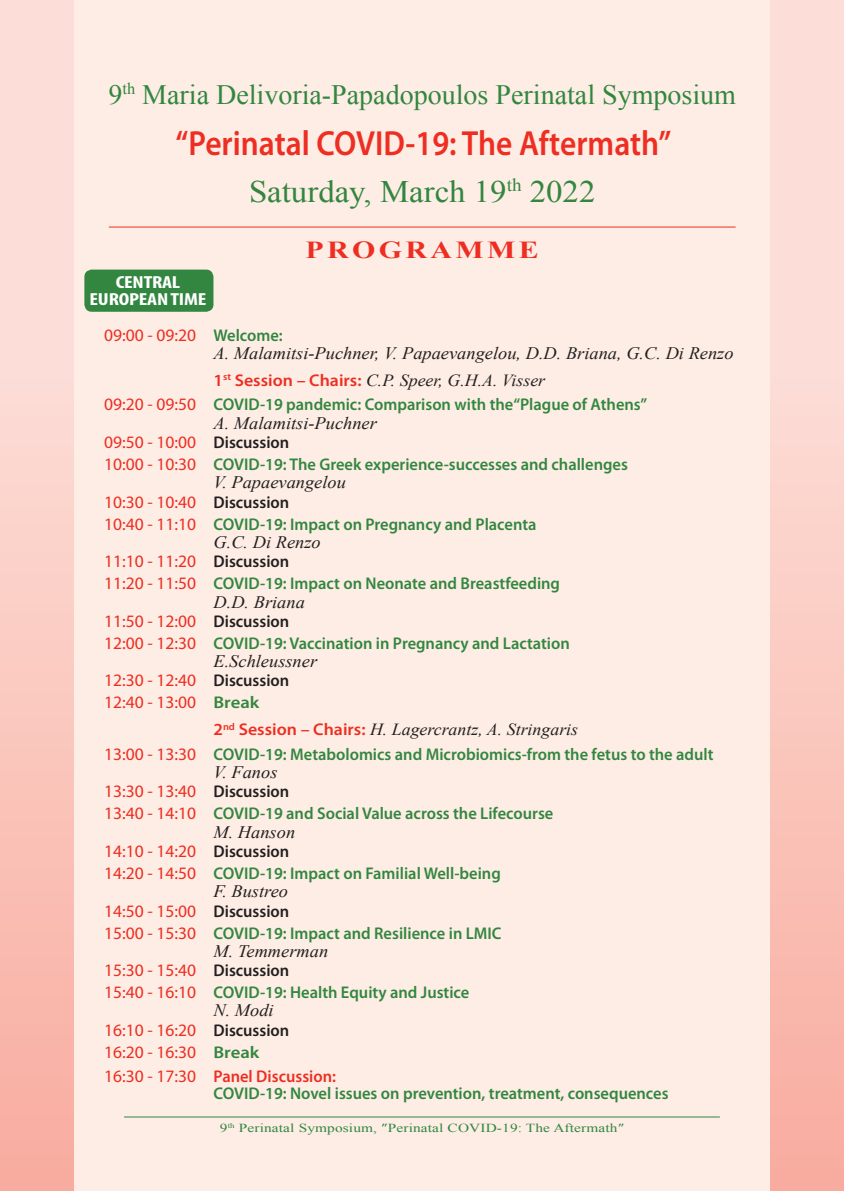
<style>
.page{position:relative;width:844px;height:1191px;background:#fff}
.page>*{position:absolute;margin:0;border:0;box-sizing:border-box;transform-origin:0 0}
.t1{font:600 35px "Myriad Pro";color:#ee2e22;scale:.9 1}
.t2{font:31.32px "Times New Roman";color:#32863f;scale:1.05 1}
.t3{font:28px "Times New Roman";color:#32863f}
.t4{font:700 24.32px "Times New Roman";letter-spacing:.115em;color:#ee2e22;scale:1.23 1}
.t5{font:17.5px/21.9px "Myriad Pro";color:#ee2e22}
.t6{font:italic 17.5px "Times New Roman";color:#231f20;scale:1.05 1}
.t7{font:700 condensed 17.5px/17.5px "Myriad Pro";letter-spacing:-.01em;color:#fff;text-align:center;scale:1.25 1}
.t8{font:600 16.97px/17px "Myriad Pro";color:#32863f}
.t9{font:italic 16.97px "Times New Roman";color:#231f20;scale:1.05 1}
.t10{font:12.25px "Times New Roman";letter-spacing:.01em;color:#32863f;scale:1.25 1}
.s1{font-weight:600;font-size:16.97px;color:#32863f}
.s2{font-family:"Myriad Pro";font-weight:600;font-style:normal;color:#ee2e22}
.s3{font-weight:400;font-size:17.5px;color:#ee2e22}
.s4{font-weight:600;font-size:16.97px;color:#231f20}
.s5{color:#ee2e22}
</style>
<div class="page">
<div style="left:0;top:0;width:843px;height:1191px;background:linear-gradient(to bottom,#fde8e3,#f9b0a4)"></div>
<div style="left:74px;top:0;width:695px;height:1191px;background:#fdede4"></div>
<hr style="left:124px;top:1116px;width:595px;height:1px;background:#32863f">
<hr style="left:109px;top:227px;width:626px;height:1px;background:#ee2e22">
<div style="left:84px;top:269px;width:129px;height:43px;background:#32863f;border-radius:7px"></div>
<h3 class="t3" style="left:108px;top:76px;width:629px">9<sup>th</sup> Maria Delivoria-Papadopoulos Perinatal Symposium</h3>
<h1 class="t1" style="left:176px;top:121px;width:552px">“Perinatal COVID-19: The Aftermath”</h1>
<h2 class="t2" style="left:249px;top:170px;width:331px">Saturday, March 19<sup>th</sup> 2022</h2>
<p class="t7" style="left:90px;top:273px;width:95px">CENTRAL<br>EUROPEAN TIME</p>
<h3 class="t4" style="left:305px;top:233px;width:191px">PROGRAMME</h3>
<p class="t5" style="left:104px;top:323px;width:180px">09:00 - 09:20 <span class="s1">Welcome:</span></p>
<p class="t6" style="left:213px;top:341px;width:496px">A. Malamitsi-Puchner, V. Papaevangelou, D.D. Briana, G.C. Di Renzo</p>
<p class="t9" style="left:213px;top:369px;width:317px"><span class="s2">1</span><sup>st</sup> <span class="s2">Session – Chairs:</span> C.P. Speer, G.H.A. Visser</p>
<p class="t8" style="left:104px;top:396px;width:544px"><span class="s3">09:20 - 09:50</span> COVID-19 pandemic: Comparison with the“Plague of Athens”</p>
<p class="t6" style="left:213px;top:411px;width:157px">A. Malamitsi-Puchner</p>
<p class="t5" style="left:104px;top:431px;width:186px">09:50 - 10:00 <span class="s4">Discussion</span></p>
<p class="t8" style="left:104px;top:455px;width:525px"><span class="s3">10:00 - 10:30</span> COVID-19: The Greek experience-successes and challenges</p>
<p class="t6" style="left:213px;top:470px;width:128px">V. Papaevangelou</p>
<p class="t5" style="left:104px;top:490px;width:186px">10:30 - 10:40 <span class="s4">Discussion</span></p>
<p class="t8" style="left:104px;top:515px;width:433px"><span class="s3">10:40 - 11:10</span> COVID-19: Impact on Pregnancy and Placenta</p>
<p class="t6" style="left:213px;top:530px;width:104px">G.C. Di Renzo</p>
<p class="t5" style="left:104px;top:550px;width:186px">11:10 - 11:20 <span class="s4">Discussion</span></p>
<p class="t8" style="left:104px;top:574px;width:457px"><span class="s3">11:20 - 11:50</span> COVID-19: Impact on Neonate and Breastfeeding</p>
<p class="t6" style="left:213px;top:589px;width:89px">D.D. Briana</p>
<p class="t5" style="left:104px;top:610px;width:186px">11:50 - 12:00 <span class="s4">Discussion</span></p>
<p class="t8" style="left:104px;top:634px;width:467px"><span class="s3">12:00 - 12:30</span> COVID-19: Vaccination in Pregnancy and Lactation</p>
<p class="t6" style="left:213px;top:649px;width:100px">E.Schleussner</p>
<p class="t5" style="left:104px;top:669px;width:186px">12:30 - 12:40 <span class="s4">Discussion<br></span>12:40 - 13:00 <span class="s1">Break</span></p>
<p class="t9" style="left:213px;top:718px;width:349px"><span class="s2">2</span><sup>nd</sup> <span class="s2">Session – Chairs:</span> H. Lagercrantz, A. Stringaris</p>
<p class="t8" style="left:104px;top:745px;width:610px"><span class="s3">13:00 - 13:30</span> COVID-19: Metabolomics and Microbiomics-from the fetus to the adult</p>
<p class="t6" style="left:213px;top:760px;width:62px">V. Fanos</p>
<p class="t5" style="left:104px;top:780px;width:186px">13:30 - 13:40 <span class="s4">Discussion</span></p>
<p class="t8" style="left:104px;top:804px;width:450px"><span class="s3">13:40 - 14:10</span> COVID-19 and Social Value across the Lifecourse</p>
<p class="t6" style="left:213px;top:820px;width:79px">M. Hanson</p>
<p class="t5" style="left:104px;top:840px;width:186px">14:10 - 14:20 <span class="s4">Discussion</span></p>
<p class="t8" style="left:104px;top:864px;width:398px"><span class="s3">14:20 - 14:50</span> COVID-19: Impact on Familial Well-being</p>
<p class="t6" style="left:213px;top:879px;width:72px">F. Bustreo</p>
<p class="t5" style="left:104px;top:899px;width:186px">14:50 - 15:00 <span class="s4">Discussion</span></p>
<p class="t8" style="left:104px;top:924px;width:399px"><span class="s3">15:00 - 15:30</span> COVID-19: Impact and Resilience in LMIC</p>
<p class="t6" style="left:213px;top:939px;width:111px">M. Temmerman</p>
<p class="t5" style="left:104px;top:959px;width:186px">15:30 - 15:40 <span class="s4">Discussion</span></p>
<p class="t8" style="left:104px;top:983px;width:366px"><span class="s3">15:40 - 16:10</span> COVID-19: Health Equity and Justice</p>
<p class="t6" style="left:213px;top:998px;width:59px">N. Modi</p>
<p class="t5" style="left:104px;top:1018px;width:186px">16:10 - 16:20 <span class="s4">Discussion<br></span>16:20 - 16:30 <span class="s1">Break</span></p>
<p class="t8" style="left:213px;top:1067px;width:456px;text-indent:-109px"><span class="s3">16:30 - 17:30</span> <span class="s5">Panel Discussion:<br></span>COVID-19: Novel issues on prevention, treatment, consequences</p>
<p class="t10" style="left:220px;top:1119px;width:325px">9<sup>th</sup> Perinatal Symposium, ″Perinatal COVID-19: The Aftermath″</p>
</div>
